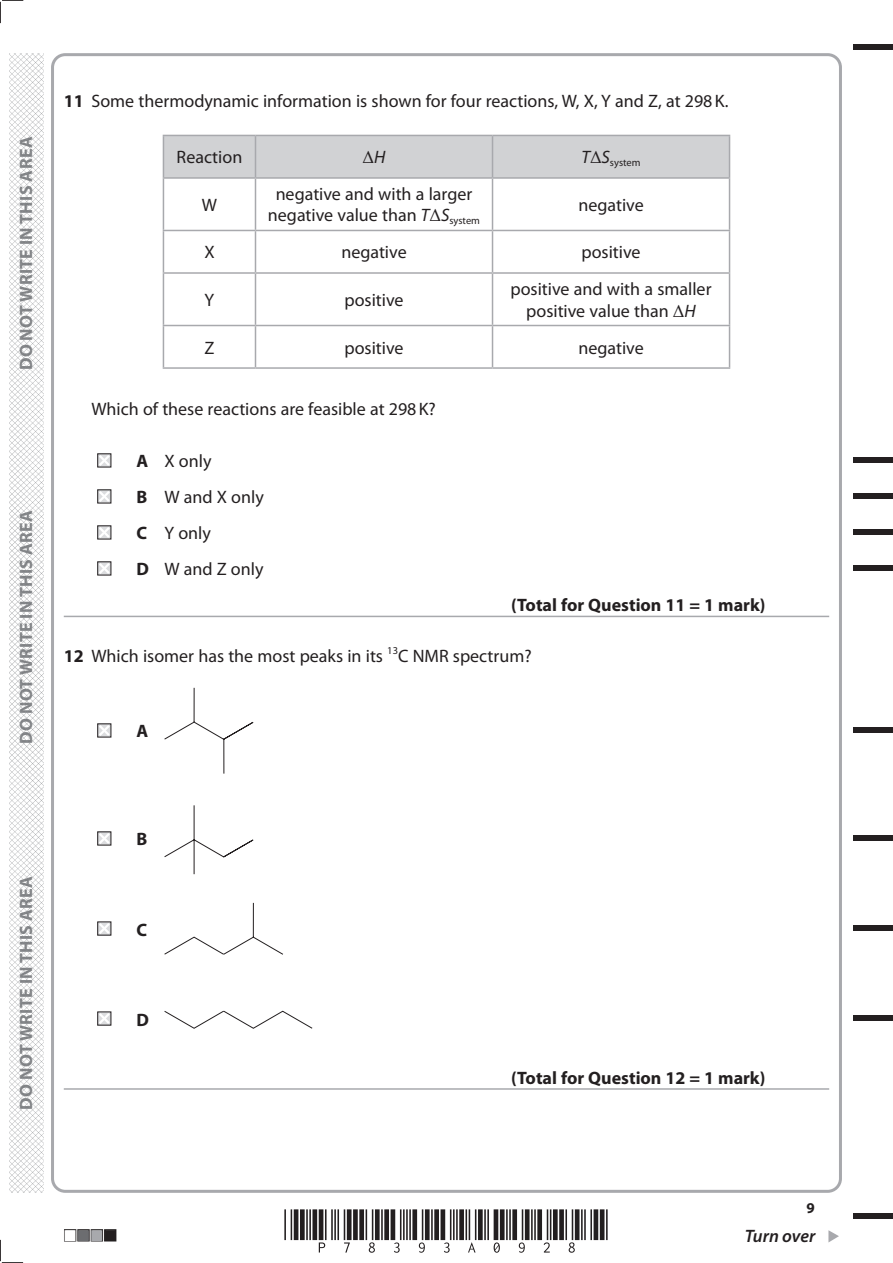
<style>
.page{position:relative;width:893px;height:1263px;background:#fff}
.page>*{position:absolute;margin:0;border:0;box-sizing:border-box;transform-origin:0 0}
.t1{font:18px/36px "Myriad Pro";color:#231f20;text-align:center}
.t2{font:700 18px "Myriad Pro";letter-spacing:.02em;color:#808285}
.t3{font:700 18px "Myriad Pro";color:#231f20}
.t4{font:italic 600 18px "Myriad Pro";letter-spacing:-.005em;color:#231f20}
.t5{font:18px "Times New Roman";color:#231f20}
.t6{font:700 15px "Myriad Pro";color:#231f20}
.t7{font:10.5px "Myriad Pro";color:#231f20}
.s1{font-weight:700}
.s2{font-family:"Myriad Pro";font-style:italic}
.s3{font-style:italic}
.s4{font-family:"Times New Roman"}
</style>
<div class="page">
<svg style="left:828px;top:1230px;width:11px;height:12px"></svg>
<div style="left:853px;top:44px;width:40px;height:5px;background:#231f20"></div>
<div style="left:853px;top:1214px;width:40px;height:5px;background:#231f20"></div>
<svg style="left:0;top:0;width:23px;height:23px"></svg>
<svg style="left:0;top:1240px;width:23px;height:23px"></svg>
<img style="left:10px;top:53px;width:34px;height:1140px">
<hr style="left:64px;top:616px;width:765px;height:1px;background:#a8a9ad">
<hr style="left:64px;top:1088px;width:765px;height:2px;background:#a8a9ad">
<div style="left:164px;top:136px;width:565px;height:41px;background:#d1d2d4"></div>
<hr style="left:163px;top:135px;width:92px;height:1px;background:#a8a9ad">
<hr style="left:163px;top:136px;width:1px;height:41px;background:#a8a9ad">
<hr style="left:255px;top:135px;width:237px;height:1px;background:#a8a9ad">
<hr style="left:255px;top:136px;width:1px;height:41px;background:#a8a9ad">
<hr style="left:492px;top:135px;width:238px;height:1px;background:#a8a9ad">
<hr style="left:492px;top:136px;width:1px;height:41px;background:#a8a9ad">
<hr style="left:729px;top:136px;width:1px;height:41px;background:#a8a9ad">
<hr style="left:163px;top:177px;width:92px;height:2px;background:#a8a9ad">
<hr style="left:163px;top:179px;width:1px;height:51px;background:#a8a9ad">
<hr style="left:255px;top:177px;width:237px;height:2px;background:#a8a9ad">
<hr style="left:255px;top:179px;width:1px;height:51px;background:#a8a9ad">
<hr style="left:492px;top:177px;width:238px;height:2px;background:#a8a9ad">
<hr style="left:492px;top:179px;width:1px;height:51px;background:#a8a9ad">
<hr style="left:729px;top:179px;width:1px;height:51px;background:#a8a9ad">
<hr style="left:163px;top:230px;width:92px;height:1px;background:#a8a9ad">
<hr style="left:163px;top:231px;width:1px;height:41px;background:#a8a9ad">
<hr style="left:255px;top:230px;width:237px;height:1px;background:#a8a9ad">
<hr style="left:255px;top:231px;width:1px;height:41px;background:#a8a9ad">
<hr style="left:492px;top:230px;width:238px;height:1px;background:#a8a9ad">
<hr style="left:492px;top:231px;width:1px;height:41px;background:#a8a9ad">
<hr style="left:729px;top:231px;width:1px;height:41px;background:#a8a9ad">
<hr style="left:163px;top:272px;width:92px;height:2px;background:#a8a9ad">
<hr style="left:163px;top:274px;width:1px;height:51px;background:#a8a9ad">
<hr style="left:255px;top:272px;width:237px;height:2px;background:#a8a9ad">
<hr style="left:255px;top:274px;width:1px;height:51px;background:#a8a9ad">
<hr style="left:492px;top:272px;width:238px;height:2px;background:#a8a9ad">
<hr style="left:492px;top:274px;width:1px;height:51px;background:#a8a9ad">
<hr style="left:729px;top:274px;width:1px;height:51px;background:#a8a9ad">
<hr style="left:163px;top:325px;width:92px;height:1px;background:#a8a9ad">
<hr style="left:163px;top:326px;width:1px;height:41px;background:#a8a9ad">
<hr style="left:255px;top:325px;width:237px;height:1px;background:#a8a9ad">
<hr style="left:255px;top:326px;width:1px;height:41px;background:#a8a9ad">
<hr style="left:492px;top:325px;width:238px;height:1px;background:#a8a9ad">
<hr style="left:492px;top:326px;width:1px;height:41px;background:#a8a9ad">
<hr style="left:729px;top:326px;width:1px;height:41px;background:#a8a9ad">
<hr style="left:163px;top:367px;width:92px;height:2px;background:#a8a9ad">
<hr style="left:255px;top:367px;width:237px;height:2px;background:#a8a9ad">
<hr style="left:492px;top:367px;width:238px;height:2px;background:#a8a9ad">
<svg style="left:97px;top:453px;width:15px;height:15px"></svg>
<svg style="left:97px;top:489px;width:15px;height:15px"></svg>
<svg style="left:97px;top:525px;width:15px;height:15px"></svg>
<svg style="left:97px;top:561px;width:15px;height:15px"></svg>
<svg style="left:97px;top:723px;width:15px;height:15px"></svg>
<svg style="left:164px;top:688px;width:89px;height:86px"></svg>
<svg style="left:97px;top:831px;width:15px;height:15px"></svg>
<svg style="left:164px;top:805px;width:89px;height:69px"></svg>
<svg style="left:97px;top:921px;width:15px;height:15px"></svg>
<svg style="left:164px;top:903px;width:119px;height:52px"></svg>
<svg style="left:97px;top:1011px;width:15px;height:15px"></svg>
<svg style="left:164px;top:1011px;width:148px;height:18px"></svg>
<div style="left:853px;top:457px;width:40px;height:6px;background:#231f20"></div>
<div style="left:853px;top:493px;width:40px;height:6px;background:#231f20"></div>
<div style="left:853px;top:529px;width:40px;height:6px;background:#231f20"></div>
<div style="left:853px;top:565px;width:40px;height:6px;background:#231f20"></div>
<div style="left:853px;top:727px;width:40px;height:6px;background:#231f20"></div>
<div style="left:853px;top:835px;width:40px;height:6px;background:#231f20"></div>
<div style="left:853px;top:925px;width:40px;height:6px;background:#231f20"></div>
<div style="left:853px;top:1015px;width:40px;height:6px;background:#231f20"></div>
<p class="t2" style="left:14px;top:370px;width:235px;rotate:-90deg">DO NOT WRITE IN THIS AREA</p>
<p class="t2" style="left:14px;top:744px;width:235px;rotate:-90deg">DO NOT WRITE IN THIS AREA</p>
<p class="t1" style="left:64px;top:83px;width:666px"><span class="s1">11</span> Some thermodynamic information is shown for four reactions, W, X, Y and Z, at 298K.</p>
<p class="t1" style="left:177px;top:139px;width:67px">Reaction</p>
<p class="t5" style="left:363px;top:145px;width:24px">Δ<span class="s2">H</span></p>
<p class="t7" style="left:581px;top:156px;width:61px"><sup>T</sup><sup>Δ</sup><sup>S</sup>system</p>
<p class="t1" style="left:202px;top:187px;width:17px">W</p>
<p class="t1" style="left:268px;top:184px;width:214px;line-height:21px">negative and with a larger negative value than <span class="s3">T</span><span class="s4">Δ</span><span class="s3">S</span><sub>system</sub></p>
<p class="t1" style="left:578px;top:187px;width:67px">negative</p>
<p class="t1" style="left:204px;top:234px;width:12px">X</p>
<p class="t1" style="left:341px;top:234px;width:67px">negative</p>
<p class="t1" style="left:581px;top:234px;width:61px">positive</p>
<p class="t1" style="left:205px;top:282px;width:11px">Y</p>
<p class="t1" style="left:344px;top:282px;width:61px">positive</p>
<p class="t1" style="left:510px;top:279px;width:203px;line-height:21px">positive and with a smaller positive value than <span class="s4">Δ</span><span class="s3">H</span></p>
<p class="t1" style="left:204px;top:329px;width:11px">Z</p>
<p class="t1" style="left:344px;top:329px;width:61px">positive</p>
<p class="t1" style="left:578px;top:329px;width:67px">negative</p>
<p class="t1" style="left:91px;top:391px;width:346px">Which of these reactions are feasible at 298K?</p>
<p class="t1" style="left:136px;top:443px;width:129px;text-align:left"><span class="s1">A</span> X only<br><span class="s1">B</span> W and X only<br><span class="s1">C</span> Y only<br><span class="s1">D</span> W and Z only</p>
<p class="t3" style="left:511px;top:594px;width:256px">(Total for Question 11 = 1 mark)</p>
<p class="t1" style="left:64px;top:638px;width:469px"><span class="s1">12</span> Which isomer has the most peaks in its <sup>13</sup>C NMR spectrum?</p>
<p class="t3" style="left:136px;top:720px;width:13px">A</p>
<p class="t2" style="left:14px;top:1110px;width:235px;rotate:-90deg">DO NOT WRITE IN THIS AREA</p>
<p class="t3" style="left:136px;top:828px;width:12px">B</p>
<p class="t3" style="left:136px;top:918px;width:12px">C</p>
<p class="t3" style="left:136px;top:1008px;width:14px">D</p>
<p class="t3" style="left:511px;top:1066px;width:256px">(Total for Question 12 = 1 mark)</p>
<p class="t6" style="left:806px;top:1198px;width:10px">9</p>
<p class="t4" style="left:745px;top:1225px;width:72px">Turn over</p>
</div>
